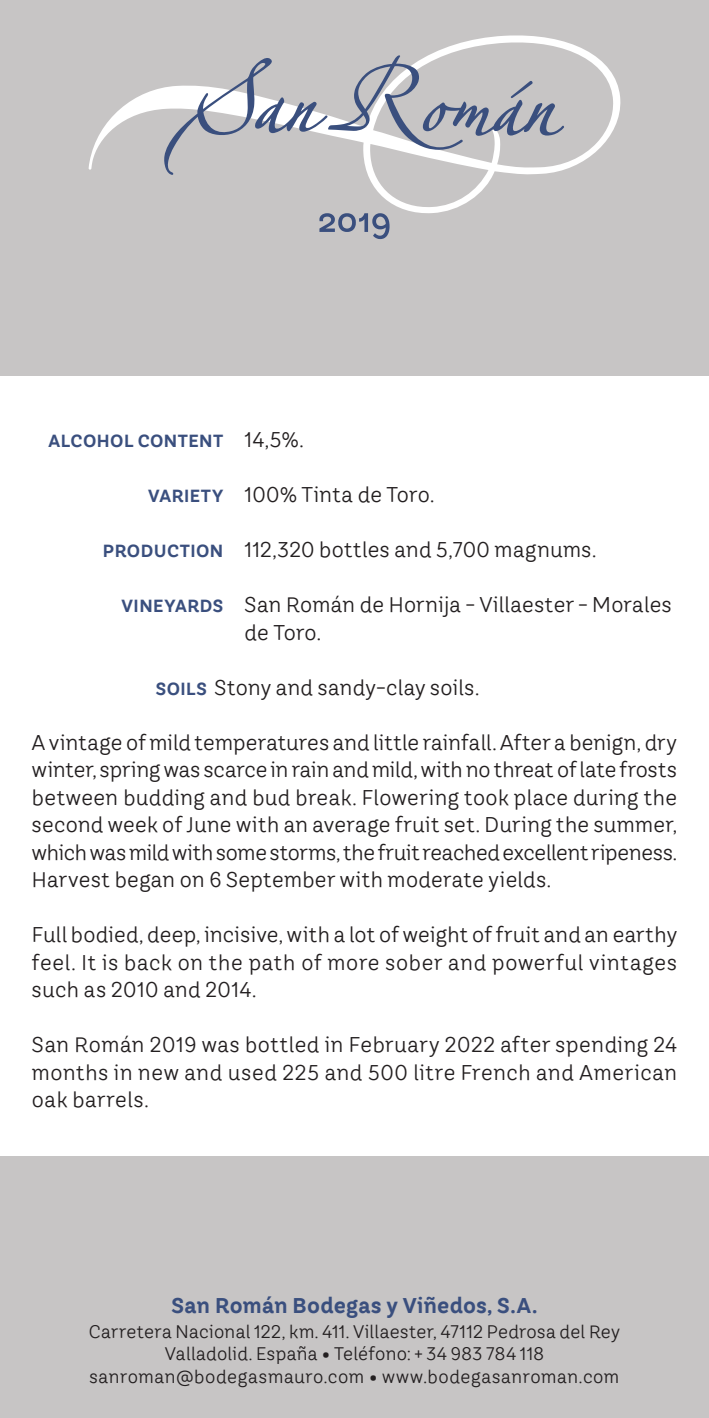
<style>
.page{position:relative;width:709px;height:1418px;background:#fff}
.page>*{position:absolute;margin:0;border:0;box-sizing:border-box;transform-origin:0 0}
.t1{font:21.25px/27.5px "TT Hazelnuts";letter-spacing:.02em;color:#231f20;text-align:justify}
.t2{font:700 21.25px "TT Hazelnuts";letter-spacing:.01em;color:#3a4f7e}
.t3{font:18px "TT Hazelnuts";letter-spacing:.02em;color:#231f20}
.t4{font:700 17.5px "TT Hazelnuts";letter-spacing:.025em;color:#3a4f7e}
.s1{font-weight:400;font-size:21.25px;color:#231f20}
.s2{font-weight:700;font-size:17.5px;color:#3a4f7e}
.s3{font-weight:800}
</style>
<div class="page">
<div style="left:0;top:0;width:709px;height:1417px;background:#c7c5c5"></div>
<div style="left:0;top:376px;width:709px;height:779px;background:#fff"></div>
<svg style="left:89px;top:35px;width:532px;height:179px"></svg>
<svg style="left:164px;top:55px;width:400px;height:120px"></svg>
<svg style="left:319px;top:213px;width:70px;height:26px"></svg>
<p class="t4" style="left:49px;top:429px;width:257px">ALCOHOL CONTENT <span class="s1">14,5%.</span></p>
<p class="t1" style="left:148px;top:480px;width:288px"><span class="s2">VARIETY</span> 100% Tinta de Toro.</p>
<p class="t1" style="left:103px;top:535px;width:495px"><span class="s2">PRODUCTION</span> 112,320 bottles and 5,700 magnums.</p>
<p class="t1" style="left:122px;top:590px;width:552px"><span class="s2">VINEYARDS</span> San Román de Hornija - Villaester - Morales</p>
<p class="t1" style="left:244px;top:618px;width:78px">de Toro.</p>
<p class="t1" style="left:156px;top:673px;width:325px"><span class="s2">SOILS</span> Stony and sandy-clay soils.</p>
<p class="t1" style="left:32px;top:728px;width:646px">A vintage of mild temperatures and little rainfall. After a benign, dry winter, spring was scarce in rain and mild, with no threat of late frosts between budding and bud break. Flowering took place during the second week of June with an average fruit set. During the summer, which was mild with some storms, the fruit reached excellent ripeness.<br>Harvest began on 6 September with moderate yields.</p>
<p class="t1" style="left:32px;top:920px;width:647px">Full bodied, deep, incisive, with a lot of weight of fruit and an earthy feel. It is back on the path of more sober and powerful vintages such as 2010 and 2014.</p>
<p class="t1" style="left:32px;top:1030px;width:646px">San Román 2019 was bottled in February 2022 after spending 24 months in new and used 225 and 500 litre French and American oak barrels.</p>
<p class="t2" style="left:171px;top:1291px;width:368px">San Román Bodegas y Viñedos, S.A.</p>
<p class="t3" style="left:89px;top:1319px;width:533px">Carretera Nacional 122, km. 411. Villaester, 47112 Pedrosa del Rey</p>
<p class="t3" style="left:165px;top:1341px;width:380px">Valladolid. España <span class="s3">•</span> Teléfono: + 34 983 784 118</p>
<p class="t3" style="left:89px;top:1364px;width:531px">sanroman@bodegasmauro.com <span class="s3">•</span> www.bodegasanroman.com</p>
</div>
